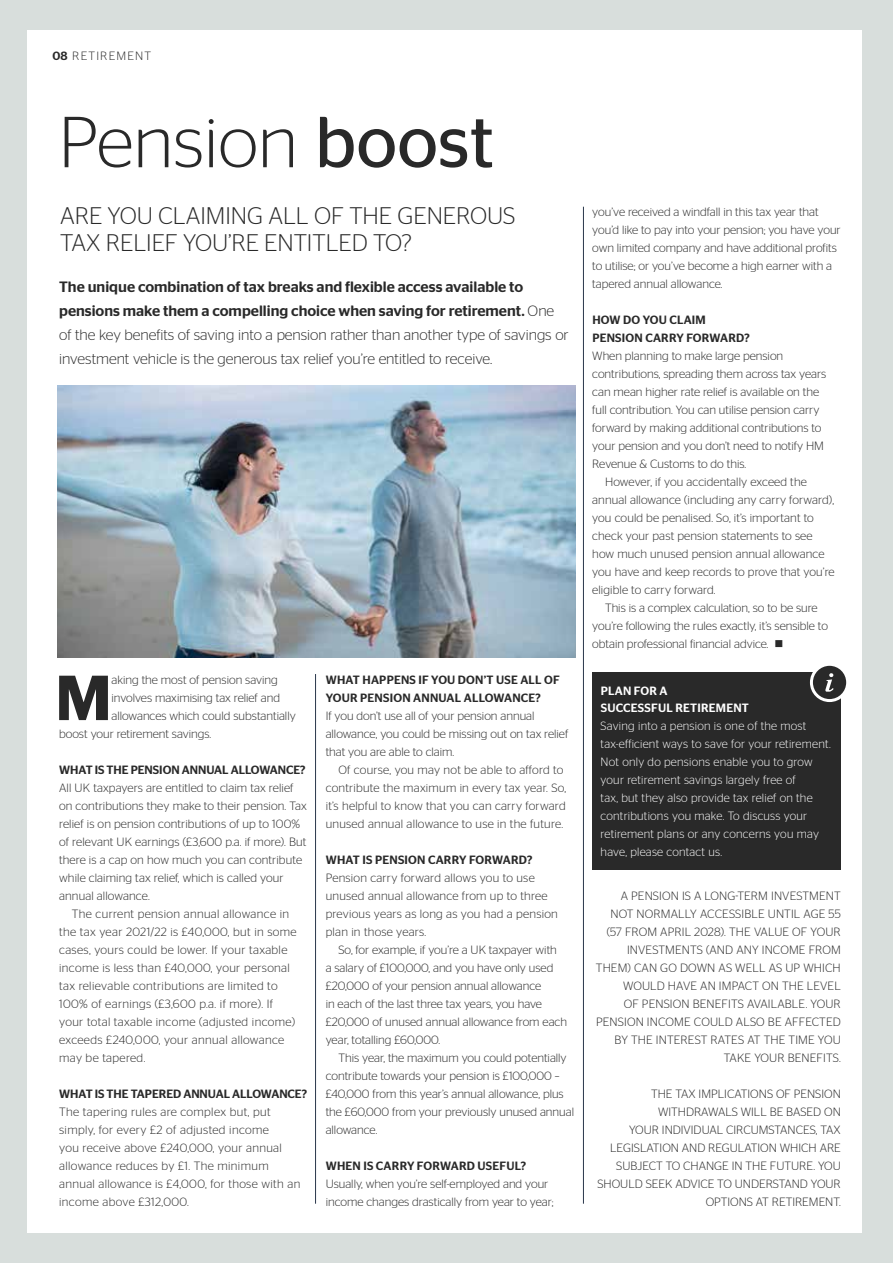
<style>
.page{position:relative;width:893px;height:1263px;background:#d8dedc}
.page>*{position:absolute;margin:0;border:0;box-sizing:border-box;transform-origin:0 0}
.t1{font:300 72px "Stag Sans";color:#292929}
.t2{font:600 63.45px "Stag Sans";color:#292929}
.t3{font:300 24px/27px "Stag Sans";color:#292929}
.t4{font:300 15px/24px "Stag Sans";color:#292929}
.t5{font:300 12px/18px "Stag Sans";color:#292929}
.t6{font:300 12px/18px "Stag Sans";letter-spacing:.03em;color:#292929}
.t7{font:300 12px/18px "Stag Sans";letter-spacing:.02em;color:#292929}
.t8{font:300 12px/18px "Stag Sans";letter-spacing:.02em;color:#fff}
.t9{font:500 12px/18px "Stag Sans";letter-spacing:.02em;color:#292929}
.t10{font:500 12px "Stag Sans";color:#292929}
.t11{font:500 12px/16.5px "Stag Sans";letter-spacing:.02em;color:#fff}
.t12{font:300 12px "Stag Sans";letter-spacing:.1em;color:#292929}
.s1{font-weight:500}
.s2{font-weight:400}
</style>
<div class="page">
<div style="left:27px;top:31px;width:835px;height:1202px;background:#fff"></div>
<div style="left:592px;top:672px;width:248px;height:198px;background:#292929"></div>
<div style="left:811px;top:664px;width:37px;height:36px;background:#292929;border-radius:50%"></div>
<div style="left:810px;top:663px;width:39px;height:39px;border:3px solid #fff;border-radius:50%"></div>
<svg style="left:825px;top:673px;width:9px;height:19px"></svg>
<hr style="left:315px;top:674px;width:1px;height:530px;background:#29374b">
<hr style="left:583px;top:207px;width:1px;height:997px;background:#29374b">
<img style="left:57px;top:386px;width:518px;height:271px">
<p class="t12" style="left:53px;top:49px;width:100px"><span class="s1">08</span> RETIREMENT</p>
<h1 class="t1" style="left:58px;top:103px;width:437px">Pension <span class="s2">boost</span></h1>
<h3 class="t3" style="left:60px;top:202px;width:457px">ARE YOU CLAIMING ALL OF THE GENEROUS<br>TAX RELIEF YOU’RE ENTITLED TO?</h3>
<p class="t4" style="left:59px;top:275px;width:511px"><span class="s1">The unique combination of tax breaks and flexible access available to pensions make them a compelling choice when saving for retirement.</span> One of the key benefits of saving into a pension rather than another type of savings or investment vehicle is the generous tax relief you’re entitled to receive.</p>
<h2 class="t2" style="left:56px;top:661px;width:57px">M</h2>
<p class="t5" style="left:111px;top:671px;width:168px">aking the most of pension saving</p>
<p class="t5" style="left:111px;top:689px;width:170px">involves maximising tax relief and</p>
<p class="t5" style="left:111px;top:707px;width:186px">allowances which could substantially</p>
<p class="t5" style="left:59px;top:725px;width:154px">boost your retirement savings.</p>
<p class="t10" style="left:59px;top:763px;width:248px">WHAT IS THE PENSION ANNUAL ALLOWANCE?</p>
<p class="t5" style="left:59px;top:779px;width:249px">All UK taxpayers are entitled to claim tax relief on contributions they make to their pension. Tax relief is on pension contributions of up to 100% of relevant UK earnings (£3,600 p.a. if more). But there is a cap on how much you can contribute while claiming tax relief, which is called your annual allowance.</p>
<p class="t6" style="left:59px;top:905px;width:239px;text-indent:13px">The current pension annual allowance in the tax year 2021/22 is £40,000, but in some cases, yours could be lower. If your taxable income is less than £40,000, your personal tax relievable contributions are limited to 100% of earnings (£3,600 p.a. if more). If your total taxable income (adjusted income) exceeds £240,000, your annual allowance may be tapered.</p>
<p class="t10" style="left:59px;top:1087px;width:249px">WHAT IS THE TAPERED ANNUAL ALLOWANCE?</p>
<p class="t6" style="left:59px;top:1103px;width:243px">The tapering rules are complex but, put simply, for every £2 of adjusted income<br>you receive above £240,000, your annual allowance reduces by £1. The minimum annual allowance is £4,000, for those with an income above £312,000.</p>
<p class="t9" style="left:326px;top:671px;width:235px">WHAT HAPPENS IF YOU DON’T USE ALL OF<br>YOUR PENSION ANNUAL ALLOWANCE?</p>
<p class="t5" style="left:326px;top:707px;width:244px">If you don’t use all of your pension annual allowance, you could be missing out on tax relief that you are able to claim.</p>
<p class="t7" style="left:326px;top:761px;width:242px;text-indent:13px">Of course, you may not be able to afford to contribute the maximum in every tax year. So, it’s helpful to know that you can carry forward unused annual allowance to use in the future.</p>
<p class="t9" style="left:326px;top:851px;width:208px">WHAT IS PENSION CARRY FORWARD?</p>
<p class="t7" style="left:326px;top:869px;width:234px">Pension carry forward allows you to use unused annual allowance from up to three previous years as long as you had a pension plan in those years.</p>
<p class="t5" style="left:326px;top:941px;width:243px;text-indent:13px">So, for example, if you’re a UK taxpayer with<br>a salary of £100,000, and you have only used £20,000 of your pension annual allowance<br>in each of the last three tax years, you have £20,000 of unused annual allowance from each year, totalling £60,000.</p>
<p class="t5" style="left:326px;top:1049px;width:250px;text-indent:13px">This year, the maximum you could potentially contribute towards your pension is £100,000 – £40,000 from this year’s annual allowance, plus the £60,000 from your previously unused annual allowance.</p>
<p class="t9" style="left:326px;top:1157px;width:202px">WHEN IS CARRY FORWARD USEFUL?</p>
<p class="t5" style="left:326px;top:1175px;width:229px">Usually, when you’re self-employed and your income changes drastically from year to year;</p>
<p class="t5" style="left:592px;top:203px;width:250px">you’ve received a windfall in this tax year that you’d like to pay into your pension; you have your own limited company and have additional profits to utilise; or you’ve become a high earner with a tapered annual allowance.</p>
<p class="t9" style="left:592px;top:311px;width:159px">HOW DO YOU CLAIM<br>PENSION CARRY FORWARD?</p>
<p class="t5" style="left:592px;top:347px;width:192px">When planning to make large pension</p>
<p class="t5" style="left:592px;top:365px;width:235px">contributions, spreading them across tax years</p>
<p class="t5" style="left:592px;top:383px;width:228px">can mean higher rate relief is available on the</p>
<p class="t5" style="left:592px;top:401px;width:229px">full contribution. You can utilise pension carry</p>
<p class="t5" style="left:592px;top:419px;width:231px">forward by making additional contributions to</p>
<p class="t5" style="left:592px;top:437px;width:233px">your pension and you don’t need to notify HM</p>
<p class="t5" style="left:592px;top:455px;width:155px">Revenue &amp; Customs to do this.</p>
<p class="t5" style="left:605px;top:473px;width:203px">However, if you accidentally exceed the</p>
<p class="t5" style="left:592px;top:491px;width:243px">annual allowance (including any carry forward),</p>
<p class="t5" style="left:592px;top:509px;width:223px">you could be penalised. So, it’s important to</p>
<p class="t5" style="left:592px;top:527px;width:222px">check your past pension statements to see</p>
<p class="t5" style="left:592px;top:545px;width:234px">how much unused pension annual allowance</p>
<p class="t5" style="left:592px;top:563px;width:244px">you have and keep records to prove that you’re</p>
<p class="t5" style="left:592px;top:581px;width:125px">eligible to carry forward.</p>
<p class="t5" style="left:605px;top:599px;width:214px">This is a complex calculation, so to be sure</p>
<p class="t5" style="left:592px;top:617px;width:237px">you’re following the rules exactly, it’s sensible to</p>
<p class="t5" style="left:592px;top:635px;width:193px">obtain professional financial advice. ■</p>
<p class="t11" style="left:601px;top:683px;width:150px">PLAN FOR A<br>SUCCESSFUL RETIREMENT</p>
<p class="t8" style="left:601px;top:716px;width:232px">Saving into a pension is one of the most tax-efficient ways to save for your retirement.<br>Not only do pensions enable you to grow your retirement savings largely free of<br>tax, but they also provide tax relief on the contributions you make. To discuss your retirement plans or any concerns you may have, please contact us.</p>
<p class="t5" style="left:596px;top:887px;width:246px;text-align:right">A PENSION IS A LONG-TERM INVESTMENT NOT NORMALLY ACCESSIBLE UNTIL AGE 55 (57 FROM APRIL 2028). THE VALUE OF YOUR INVESTMENTS (AND ANY INCOME FROM THEM) CAN GO DOWN AS WELL AS UP WHICH WOULD HAVE AN IMPACT ON THE LEVEL<br>OF PENSION BENEFITS AVAILABLE. YOUR PENSION INCOME COULD ALSO BE AFFECTED BY THE INTEREST RATES AT THE TIME YOU TAKE YOUR BENEFITS.</p>
<p class="t5" style="left:597px;top:1085px;width:245px;text-align:right">THE TAX IMPLICATIONS OF PENSION WITHDRAWALS WILL BE BASED ON<br>YOUR INDIVIDUAL CIRCUMSTANCES, TAX LEGISLATION AND REGULATION WHICH ARE SUBJECT TO CHANGE IN THE FUTURE. YOU SHOULD SEEK ADVICE TO UNDERSTAND YOUR OPTIONS AT RETIREMENT.</p>
</div>
